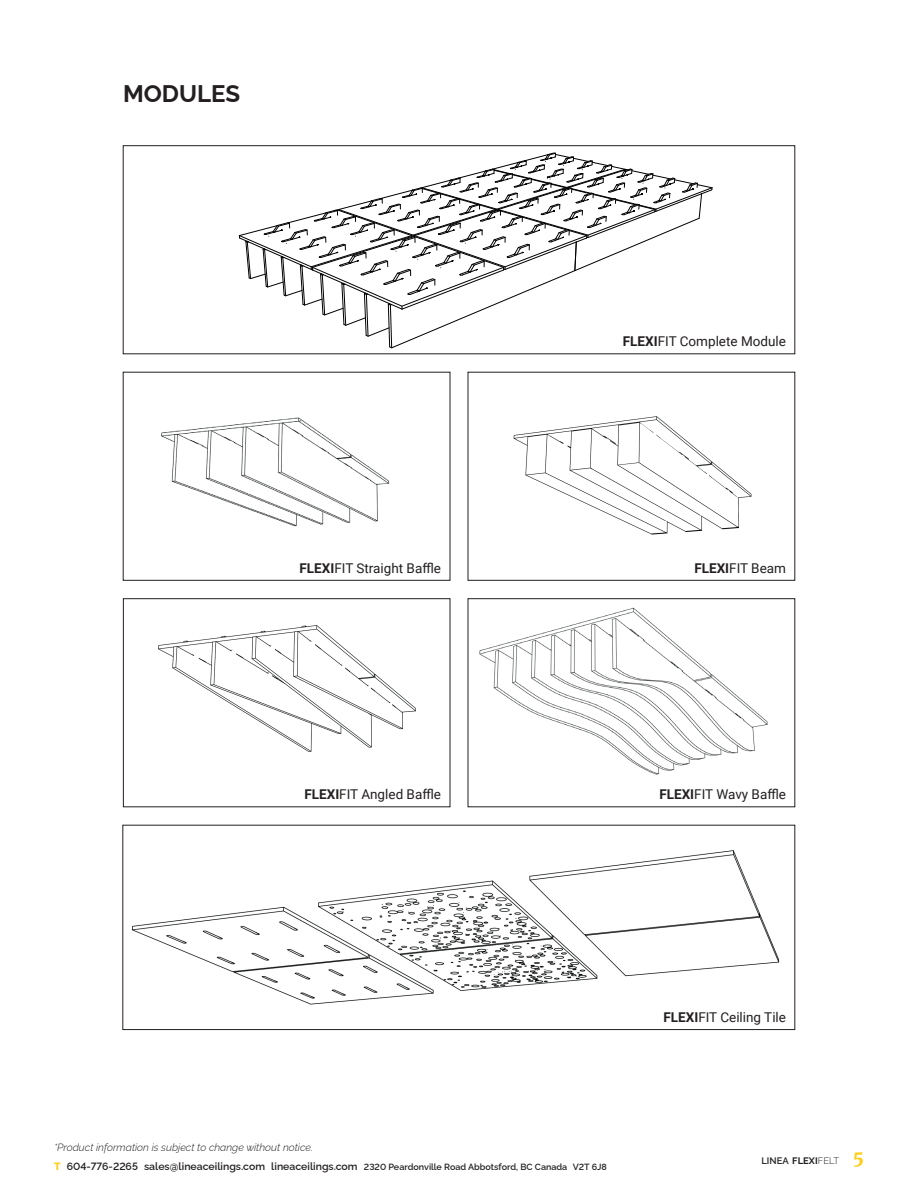
<style>
.page{position:relative;width:918px;height:1188px;background:#fff}
.page>*{position:absolute;margin:0;border:0;box-sizing:border-box;transform-origin:0 0}
.t1{font:700 24px "Raleway";color:#231f20}
.t2{font:13.5px "Roboto";color:#231f20}
.t3{font:600 10.5px/19.5px "Raleway";color:#231f20}
.t4{font:600 9.45px "Raleway";color:#231f20}
.s1{font-weight:700}
.s2{font-weight:300;font-style:italic}
.s3{font-weight:800;color:#fece19}
.s4{font-size:9px}
.s5{font-weight:300}
.s6{font-family:"Merriweather";font-weight:900;font-size:18px;color:#fece19}
</style>
<div class="page">
<img style="left:131px;top:850px;width:649px;height:155px">
<div style="left:123px;top:825px;width:672px;height:205px;border:1px solid #231f20"></div>
<img style="left:513px;top:416px;width:239px;height:119px">
<img style="left:161px;top:417px;width:229px;height:110px">
<svg style="left:239px;top:145px;width:474px;height:203px"></svg>
<img style="left:158px;top:625px;width:258px;height:127px">
<div style="left:123px;top:598px;width:327px;height:209px;border:1px solid #231f20"></div>
<img style="left:479px;top:607px;width:289px;height:168px">
<div style="left:468px;top:598px;width:327px;height:209px;border:1px solid #231f20"></div>
<h1 class="t1" style="left:123px;top:74px;width:119px">MODULES</h1>
<p class="t2" style="left:623px;top:332px;width:165px"><span class="s1">FLEXI</span>FIT Complete Module</p>
<p class="t2" style="left:300px;top:559px;width:143px"><span class="s1">FLEXI</span>FIT Straight Baffle</p>
<p class="t2" style="left:694px;top:559px;width:93px"><span class="s1">FLEXI</span>FIT Beam</p>
<p class="t2" style="left:305px;top:785px;width:138px"><span class="s1">FLEXI</span>FIT Angled Baffle</p>
<p class="t2" style="left:659px;top:785px;width:128px"><span class="s1">FLEXI</span>FIT Wavy Baffle</p>
<p class="t2" style="left:664px;top:1008px;width:124px"><span class="s1">FLEXI</span>FIT Ceiling Tile</p>
<p class="t3" style="left:54px;top:1136px;width:554px"><span class="s2">*Product information is subject to change without notice.<br></span><span class="s3">T</span> 604-776-2265 sales@lineaceilings.com lineaceilings.com <span class="s4">2320 Peardonville Road Abbotsford, BC Canada V2T 6J8</span></p>
<p class="t4" style="left:761px;top:1154px;width:104px">LINEA <span class="s1">flexi</span><span class="s5">felt</span> <span class="s6">5</span></p>
</div>
